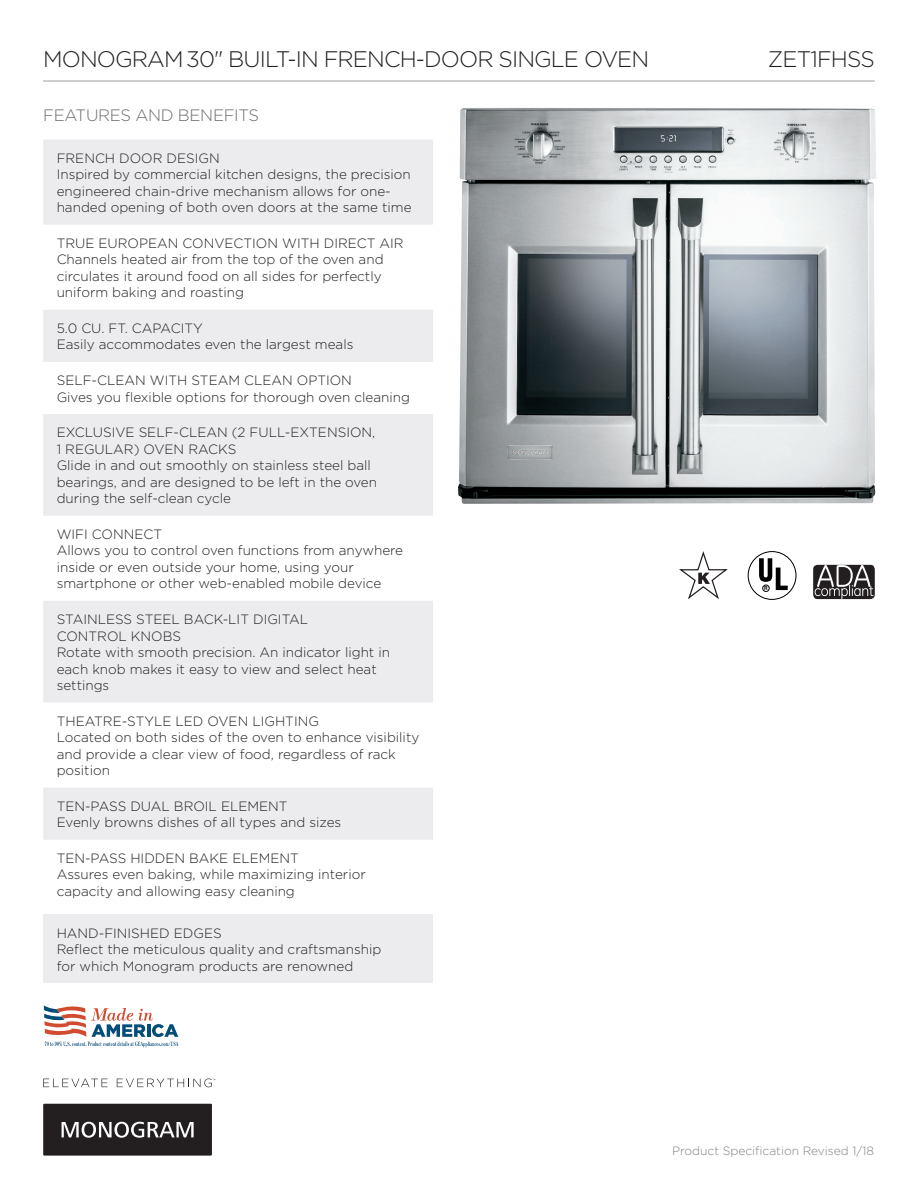
<style>
.page{position:relative;width:918px;height:1188px;background:#fff}
.page>*{position:absolute;margin:0;border:0;box-sizing:border-box;transform-origin:0 0}
.t1{font:300 22.5px "Gotham";letter-spacing:-.04em;color:#231f20}
.t2{font:300 16.5px "Gotham";letter-spacing:-.02em;color:#6c6d70}
.F_and_B_Copy{font:300 13.5px/16.5px "Gotham";color:#231f20}
.t3{font:300 12px "Gotham";color:#808285}
.t4{font:700 5.7px "Helvetica";color:#000;scale:.85 1}
</style>
<div class="page">
<hr style="left:43px;top:80px;width:832px;height:2px;background:#a8a9ad">
<svg style="left:43px;top:1104px;width:169px;height:52px;background:#393637"></svg>
<svg style="left:43px;top:1079px;width:65px;height:8px"></svg>
<svg style="left:117px;top:1078px;width:98px;height:9px"></svg>
<svg style="left:43px;top:140px;width:390px;height:700px;fill:#ececee"></svg>
<div style="left:43px;top:914px;width:390px;height:69px;background:#ececee"></div>
<svg style="left:759px;top:558px;width:29px;height:32px"></svg>
<div style="left:763px;top:585px;width:6px;height:7px;border:1px solid #000;border-radius:50%"></div>
<div style="left:748px;top:551px;width:48px;height:49px;border:1px solid #000;border-radius:50%"></div>
<svg style="left:679px;top:551px;width:49px;height:49px"></svg>
<img style="left:458px;top:108px;width:418px;height:396px">
<svg style="left:813px;top:565px;width:62px;height:34px"></svg>
<svg style="left:815px;top:565px;width:59px;height:34px;background:#585555"></svg>
<svg style="left:44px;top:1005px;width:134px;height:42px"></svg>
<h1 class="t1" style="left:43px;top:44px;width:608px">MONOGRAM30" BUILT-IN FRENCH-DOOR SINGLE OVEN</h1>
<h1 class="t1" style="left:768px;top:44px;width:108px">ZET1FHSS</h1>
<p class="t2" style="left:43px;top:105px;width:217px">FEATURES AND BENEFITS</p>
<p class="F_and_B_Copy" style="left:57px;top:149px;width:356px">FRENCH DOOR DESIGN<br>Inspired by commercial kitchen designs, the precision engineered chain-drive mechanism allows for one&shy;handed opening of both oven doors at the same time</p>
<p class="F_and_B_Copy" style="left:57px;top:234px;width:349px">TRUE EUROPEAN CONVECTION WITH DIRECT AIR Channels heated air from the top of the oven and circulates it around food on all sides for perfectly uniform baking and roasting</p>
<p class="F_and_B_Copy" style="left:57px;top:320px;width:298px">5.0 CU. FT. CAPACITY<br>Easily accommodates even the largest meals</p>
<p class="F_and_B_Copy" style="left:57px;top:372px;width:355px">SELF-CLEAN WITH STEAM CLEAN OPTION<br>Gives you flexible options for thorough oven cleaning</p>
<p class="F_and_B_Copy" style="left:57px;top:424px;width:322px">EXCLUSIVE SELF-CLEAN (2 FULL-EXTENSION, 1 REGULAR) OVEN RACKS<br>Glide in and out smoothly on stainless steel ball bearings, and are designed to be left in the oven during the self-clean cycle</p>
<p class="F_and_B_Copy" style="left:57px;top:526px;width:348px">WIFI CONNECT<br>Allows you to control oven functions from anywhere inside or even outside your home, using your smartphone or other web-enabled mobile device</p>
<p class="F_and_B_Copy" style="left:57px;top:611px;width:335px">STAINLESS STEEL BACK-LIT DIGITAL<br>CONTROL KNOBS<br>Rotate with smooth precision. An indicator light in each knob makes it easy to view and select heat settings</p>
<p class="F_and_B_Copy" style="left:57px;top:712px;width:364px">THEATRE-STYLE LED OVEN LIGHTING<br>Located on both sides of the oven to enhance visibility and provide a clear view of food, regardless of rack position</p>
<p class="F_and_B_Copy" style="left:57px;top:797px;width:232px">TEN-PASS DUAL BROIL ELEMENT</p>
<p class="F_and_B_Copy" style="left:57px;top:814px;width:286px">Evenly browns dishes of all types and sizes</p>
<p class="F_and_B_Copy" style="left:57px;top:850px;width:244px">TEN-PASS HIDDEN BAKE ELEMENT</p>
<p class="F_and_B_Copy" style="left:57px;top:866px;width:311px">Assures even baking, while maximizing interior capacity and allowing easy cleaning</p>
<p class="F_and_B_Copy" style="left:57px;top:924px;width:326px">HAND-FINISHED EDGES<br>Reflect the meticulous quality and craftsmanship for which Monogram products are renowned</p>
<p class="t4" style="left:764px;top:584px;width:6px">R</p>
<p class="t3" style="left:672px;top:1143px;width:204px">Product Specification Revised 1/18</p>
</div>
